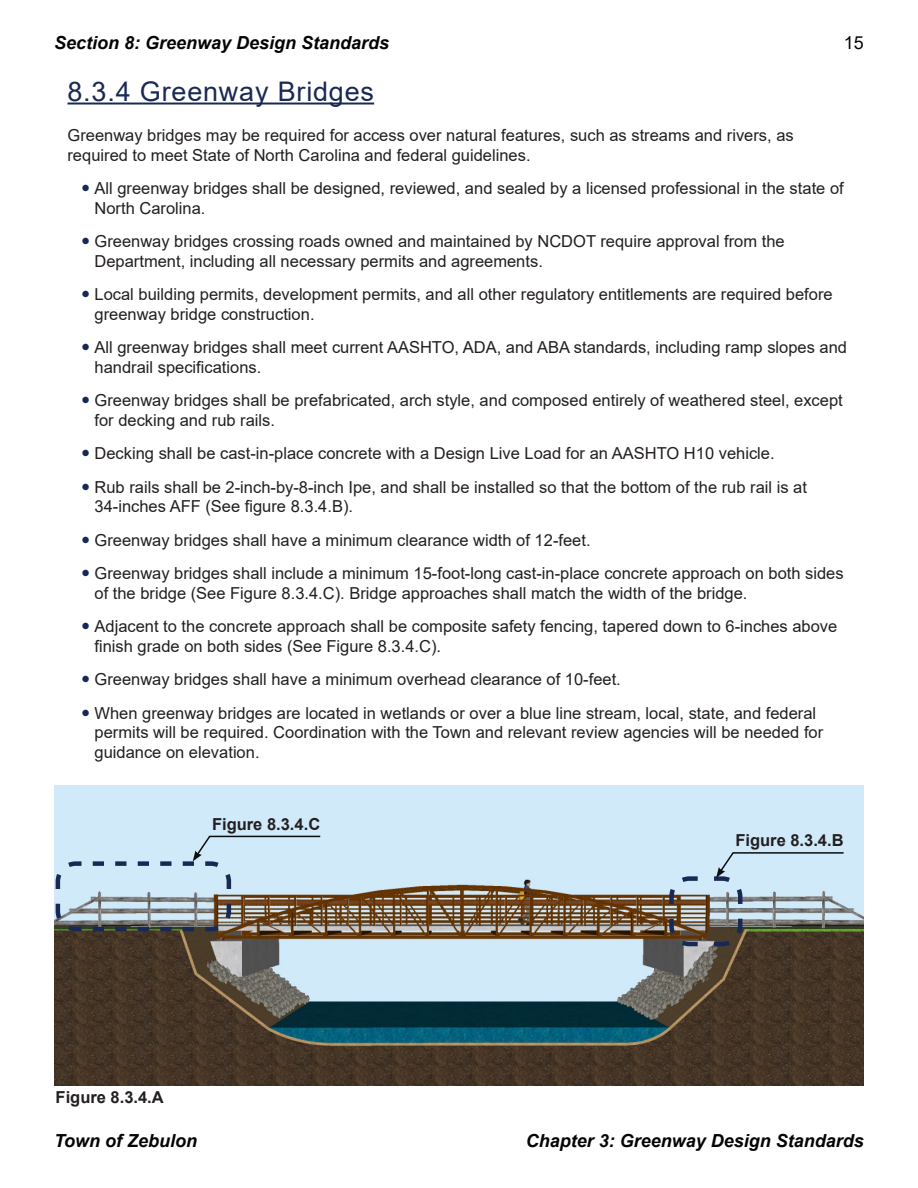
<style>
.page{position:relative;width:918px;height:1188px;background:#fff}
.page>*{position:absolute;margin:0;border:0;box-sizing:border-box;transform-origin:0 0}
.Sub-Chapter{font:27px "Arial";letter-spacing:.03em;color:#192954}
.t1{font:italic 700 18px "Arial";color:#040503}
.t2{font:18px "Arial";color:#040503}
.t3{font:16.5px/19.8px "Arial";color:#231f20}
.Figure_text{font:700 16.5px "Arial";color:#231f20}
</style>
<div class="page">
<img style="left:54px;top:785px;width:810px;height:300px">
<hr style="left:68px;top:103px;width:306px;height:2px;background:#192954">
<svg style="left:54px;top:835px;width:268px;height:99px;background:#aebcc3"></svg>
<svg style="left:667px;top:851px;width:178px;height:98px;background:#9ca6a9"></svg>
<p class="t1" style="left:54px;top:31px;width:337px">Section 8: Greenway Design Standards</p>
<p class="t2" style="left:844px;top:31px;width:22px">15</p>
<p class="Sub-Chapter" style="left:68px;top:73px;width:308px">8.3.4 Greenway Bridges</p>
<p class="t3" style="left:68px;top:125px;width:728px">Greenway bridges may be required for access over natural features, such as streams and rivers, as required to meet State of North Carolina and federal guidelines.</p>
<p class="t3" style="left:94px;top:178px;width:751px">All greenway bridges shall be designed, reviewed, and sealed by a licensed professional in the state of<br>North Carolina.</p>
<p class="t3" style="left:94px;top:231px;width:692px">Greenway bridges crossing roads owned and maintained by NCDOT require approval from the<br>Department, including all necessary permits and agreements.</p>
<p class="t3" style="left:94px;top:284px;width:740px">Local building permits, development permits, and all other regulatory entitlements are required before greenway bridge construction.</p>
<p class="t3" style="left:94px;top:337px;width:754px">All greenway bridges shall meet current AASHTO, ADA, and ABA standards, including ramp slopes and handrail specifications.</p>
<p class="t3" style="left:94px;top:390px;width:750px">Greenway bridges shall be prefabricated, arch style, and composed entirely of weathered steel, except for decking and rub rails.</p>
<p class="t3" style="left:94px;top:444px;width:682px">Decking shall be cast-in-place concrete with a Design Live Load for an AASHTO H10 vehicle.</p>
<p class="t3" style="left:94px;top:477px;width:714px">Rub rails shall be 2-inch-by-8-inch Ipe, and shall be installed so that the bottom of the rub rail is at<br>34-inches AFF (See figure 8.3.4.B).</p>
<p class="t3" style="left:94px;top:530px;width:498px">Greenway bridges shall have a minimum clearance width of 12-feet.</p>
<p class="t3" style="left:94px;top:563px;width:751px">Greenway bridges shall include a minimum 15-foot-long cast-in-place concrete approach on both sides of the bridge (See Figure 8.3.4.C). Bridge approaches shall match the width of the bridge.</p>
<p class="t3" style="left:94px;top:616px;width:744px">Adjacent to the concrete approach shall be composite safety fencing, tapered down to 6-inches above finish grade on both sides (See Figure 8.3.4.C).</p>
<p class="t3" style="left:94px;top:669px;width:528px">Greenway bridges shall have a minimum overhead clearance of 10-feet.</p>
<p class="t3" style="left:94px;top:703px;width:730px">When greenway bridges are located in wetlands or over a blue line stream, local, state, and federal permits will be required. Coordination with the Town and relevant review agencies will be needed for guidance on elevation.</p>
<p class="Figure_text" style="left:212px;top:812px;width:110px">Figure 8.3.4.C</p>
<p class="Figure_text" style="left:56px;top:1085px;width:110px">Figure 8.3.4.A</p>
<p class="t1" style="left:54px;top:1129px;width:145px">Town of Zebulon</p>
<p class="Figure_text" style="left:735px;top:829px;width:110px">Figure 8.3.4.B</p>
<p class="t1" style="left:526px;top:1129px;width:340px">Chapter 3: Greenway Design Standards</p>
</div>
